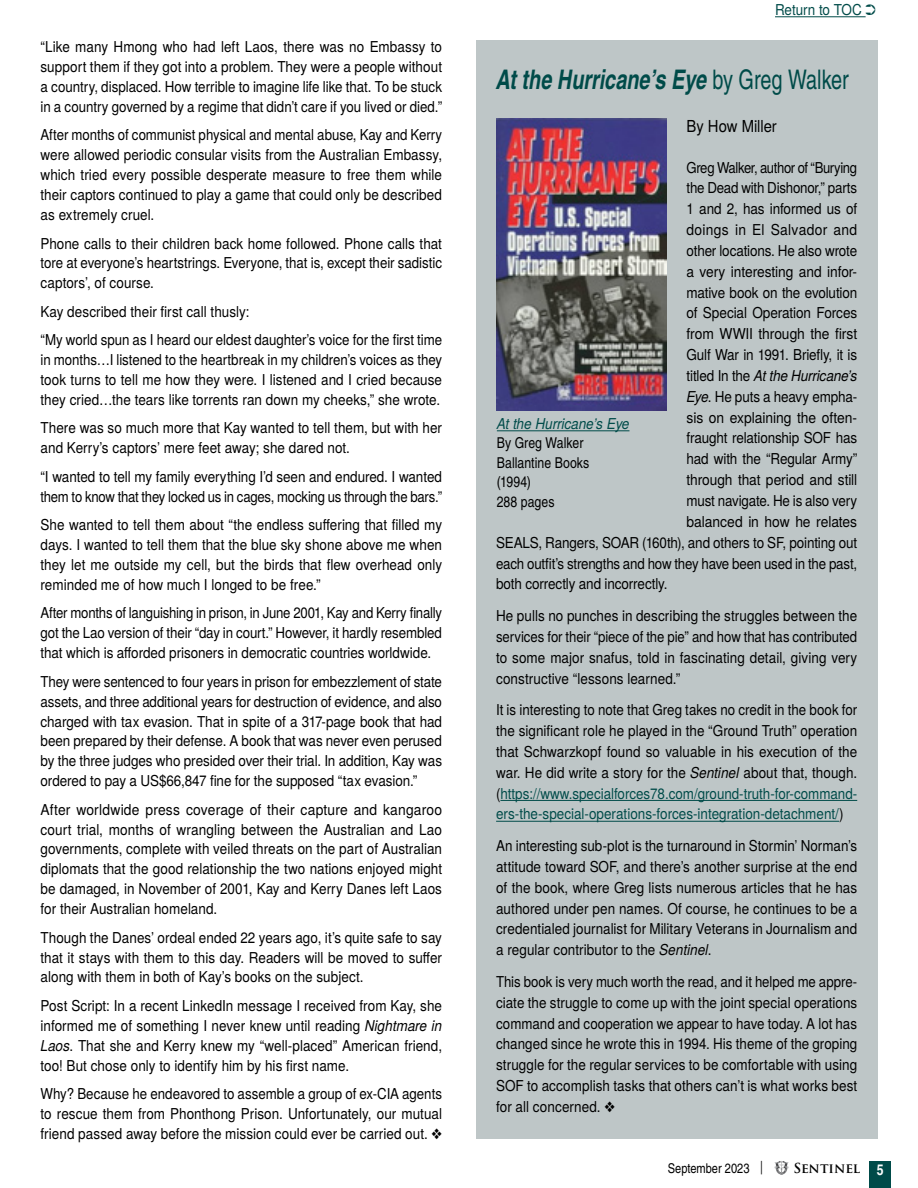
<style>
.page{position:relative;width:918px;height:1188px;background:#fff}
.page>*{position:absolute;margin:0;border:0;box-sizing:border-box;transform-origin:0 0}
.t1{font:italic 700 27px "Te X Gyre Heros Condensed";color:#004b49;scale:.9 1}
.t2{font:16.5px "Te X Gyre Heros";letter-spacing:-.005em;color:#000;scale:.9 1}
.t3{font:15px/20px "Te X Gyre Heros";color:#000;text-align:justify;scale:.9 1}
.t4{font:15px/20.9px "Te X Gyre Heros";color:#000;text-align:justify;scale:.89 1}
.t5{font:15px/20.9px "Te X Gyre Heros";color:#000;text-align:justify;scale:.88 1}
.t6{font:15px/20px "Te X Gyre Heros";color:#000;text-align:justify;scale:.92 1}
.t7{font:15px/19.5px "Te X Gyre Heros Condensed";letter-spacing:.005em;color:#000}
.t8{font:15px "Te X Gyre Heros";letter-spacing:-.03em;color:#000;scale:.88 1}
.t9{font:italic 15px "Te X Gyre Heros";letter-spacing:-.015em;color:#000;scale:.9 1}
.t10{font:15px "Te X Gyre Heros";color:#000;scale:.91 1}
.t11{font:15px "Te X Gyre Heros";color:#000;scale:.93 1}
.t12{font:15px "Te X Gyre Heros";letter-spacing:.02em;color:#000;scale:.92 1}
.t13{font:italic 15px "Te X Gyre Heros";color:#004b49;scale:.9 1}
.t14{font:15px "Te X Gyre Heros";letter-spacing:-.005em;color:#004b49;scale:.9 1}
.t15{font:700 15px "Te X Gyre Heros Condensed";color:#fff}
.t16{font:13.5px "Te X Gyre Heros Condensed";color:#000}
.t17{font:700 13.5px "Trajan Pro";color:#000}
.t18{font:13.5px "Trajan Pro";color:#000}
.s1{font-style:italic}
.s2{font-weight:400;font-style:normal}
.s3{font-style:normal}
.s4{color:#004b49}
</style>
<div class="page">
<div style="left:869px;top:1161px;width:22px;height:27px;background:#004b49"></div>
<svg style="left:774px;top:1161px;width:15px;height:14px"></svg>
<div style="left:476px;top:40px;width:402px;height:1099px;background:#bec6c7"></div>
<hr style="left:500px;top:800px;width:357px;height:1px;background:#004b49">
<hr style="left:496px;top:821px;width:343px;height:1px;background:#004b49">
<hr style="left:497px;top:430px;width:132px;height:1px;background:#004b49">
<img style="left:497px;top:119px;width:169px;height:291px">
<hr style="left:775px;top:16px;width:91px;height:1px;background:#004b49">
<p class="t3" style="left:40px;top:36px;width:448px">“Like many Hmong who had left Laos, there was no Embassy to support them if they got into a problem. They were a people without a country, displaced. How terrible to imagine life like that. To be stuck in a country governed by a regime that didn’t care if you lived or died.”</p>
<p class="t5" style="left:40px;top:124px;width:458px;line-height:20px">After months of communist physical and mental abuse, Kay and Kerry were allowed periodic consular visits from the Australian Embassy, which tried every possible desperate measure to free them while their captors continued to play a game that could only be described as extremely cruel.</p>
<p class="t3" style="left:40px;top:232px;width:448px">Phone calls to their children back home followed. Phone calls that tore at everyone’s heartstrings. Everyone, that is, except their sadistic captors’, of course.</p>
<p class="t3" style="left:40px;top:296px;width:448px;line-height:28.5px">Kay described their first call thusly:<br>“My world spun as I heard our eldest daughter’s voice for the first time</p>
<p class="t4" style="left:40px;top:349px;width:453px;line-height:20px">in months…I listened to the heartbreak in my children’s voices as they took turns to tell me how they were. I listened and I cried because they cried…the tears like torrents ran down my cheeks,” she wrote.</p>
<p class="t3" style="left:40px;top:417px;width:448px">There was so much more that Kay wanted to tell them, but with her and Kerry’s captors’ mere feet away; she dared not.</p>
<p class="t3" style="left:40px;top:466px;width:448px">“I wanted to tell my family everything I’d seen and endured. I wanted them to know that they locked us in cages, mocking us through the bars.”</p>
<p class="t3" style="left:40px;top:514px;width:448px">She wanted to tell them about “the endless suffering that filled my days. I wanted to tell them that the blue sky shone above me when they let me outside my cell, but the birds that flew overhead only reminded me of how much I longed to be free.”</p>
<p class="t5" style="left:40px;top:602px;width:458px;line-height:20px">After months of languishing in prison, in June 2001, Kay and Kerry finally got the Lao version of their “day in court.” However, it hardly resembled that which is afforded prisoners in democratic countries worldwide.</p>
<p class="t4" style="left:40px;top:670px;width:453px;line-height:20px">They were sentenced to four years in prison for embezzlement of state assets, and three additional years for destruction of evidence, and also charged with tax evasion. That in spite of a 317-page book that had been prepared by their defense. A book that was never even perused by the three judges who presided over their trial. In addition, Kay was ordered to pay a US$66,847 fine for the supposed “tax evasion.”</p>
<p class="t6" style="left:40px;top:798px;width:438px">After worldwide press coverage of their capture and kangaroo court trial, months of wrangling between the Australian and Lao governments, complete with veiled threats on the part of Australian diplomats that the good relationship the two nations enjoyed might be damaged, in November of 2001, Kay and Kerry Danes left Laos for their Australian homeland.</p>
<p class="t3" style="left:40px;top:926px;width:448px">Though the Danes’ ordeal ended 22 years ago, it’s quite safe to say that it stays with them to this day. Readers will be moved to suffer along with them in both of Kay’s books on the subject.</p>
<p class="t3" style="left:40px;top:995px;width:448px">Post Script: In a recent LinkedIn message I received from Kay, she informed me of something I never knew until reading <span class="s1">Nightmare in Laos</span>. That she and Kerry knew my “well-placed” American friend, too! But chose only to identify him by his first name.</p>
<p class="t4" style="left:40px;top:1083px;width:453px;line-height:20px">Why? Because he endeavored to assemble a group of ex-CIA agents to rescue them from Phonthong Prison. Unfortunately, our mutual friend passed away before the mission could ever be carried out. ❖</p>
<p class="t14" style="left:775px;top:-2px;width:114px">Return to TOC ➲</p>
<h1 class="t1" style="left:496px;top:59px;width:394px">At the Hurricane’s Eye <span class="s2">by Greg Walker</span></h1>
<p class="t2" style="left:687px;top:113px;width:102px">By How Miller</p>
<p class="t8" style="left:687px;top:155px;width:195px">Greg Walker, author of “Burying</p>
<p class="t4" style="left:687px;top:177px;width:193px">the Dead with Dishonor,” parts</p>
<p class="t3" style="left:687px;top:198px;width:191px">1 and 2, has informed us of</p>
<p class="t12" style="left:687px;top:218px;width:187px">doings in El Salvador and</p>
<p class="t3" style="left:687px;top:239px;width:191px">other locations. He also wrote</p>
<p class="t6" style="left:687px;top:260px;width:187px">a very interesting and infor-</p>
<p class="t3" style="left:687px;top:281px;width:191px">mative book on the evolution</p>
<p class="t10" style="left:687px;top:301px;width:189px">of Special Operation Forces</p>
<p class="t6" style="left:687px;top:323px;width:187px">from WWII through the first</p>
<p class="t3" style="left:687px;top:344px;width:191px">Gulf War in 1991. Briefly, it is</p>
<p class="t9" style="left:687px;top:364px;width:191px"><span class="s3">titled In the</span> At the Hurricane’s</p>
<p class="t3" style="left:687px;top:385px;width:191px"><span class="s1">Eye</span>. He puts a heavy empha-</p>
<p class="t11" style="left:687px;top:405px;width:185px">sis on explaining the often-</p>
<p class="t3" style="left:687px;top:427px;width:191px">fraught relationship SOF has</p>
<p class="t3" style="left:687px;top:448px;width:191px">had with the “Regular Army”</p>
<p class="t6" style="left:687px;top:469px;width:187px">through that period and still</p>
<p class="t4" style="left:687px;top:489px;width:193px">must navigate. He is also very</p>
<p class="t6" style="left:687px;top:510px;width:187px">balanced in how he relates</p>
<p class="t3" style="left:496px;top:531px;width:403px">SEALS, Rangers, SOAR (160th), and others to SF, pointing out</p>
<p class="t4" style="left:496px;top:552px;width:407px">each outfit’s strengths and how they have been used in the past,</p>
<p class="t3" style="left:496px;top:573px;width:192px">both correctly and incorrectly.</p>
<p class="t3" style="left:496px;top:604px;width:403px;line-height:20.9px">He pulls no punches in describing the struggles between the services for their “piece of the pie” and how that has contributed to some major snafus, told in fascinating detail, giving very constructive “lessons learned.”</p>
<p class="t4" style="left:496px;top:698px;width:407px">It is interesting to note that Greg takes no credit in the book for the significant role he played in the “Ground Truth” operation that Schwarzkopf found so valuable in his execution of the war. He did write a story for the <span class="s1">Sentinel</span> about that, though. (<span class="s4">https://www.specialforces78.com/ground-truth-for-command&shy;ers-the-special-operations-forces-integration-detachment/</span>)</p>
<p class="t4" style="left:496px;top:834px;width:407px">An interesting sub-plot is the turnaround in Stormin’ Norman’s attitude toward SOF, and there’s another surprise at the end of the book, where Greg lists numerous articles that he has authored under pen names. Of course, he continues to be a credentialed journalist for Military Veterans in Journalism and a regular contributor to the <span class="s1">Sentinel</span>.</p>
<p class="t5" style="left:496px;top:970px;width:412px">This book is very much worth the read, and it helped me appre&shy;ciate the struggle to come up with the joint special operations command and cooperation we appear to have today. A lot has changed since he wrote this in 1994. His theme of the groping struggle for the regular services to be comfortable with using SOF to accomplish tasks that others can’t is what works best for all concerned. ❖</p>
<p class="t13" style="left:497px;top:412px;width:149px">At the Hurricane’s Eye</p>
<p class="t7" style="left:497px;top:433px;width:94px">By Greg Walker<br>Ballantine Books (1994)<br>288 pages</p>
<p class="t18" style="left:758px;top:1158px;width:8px">|</p>
<p class="t17" style="left:794px;top:1159px;width:68px">SENTINEL</p>
<p class="t16" style="left:668px;top:1158px;width:83px">September 2023</p>
<p class="t15" style="left:877px;top:1159px;width:8px">5</p>
</div>
